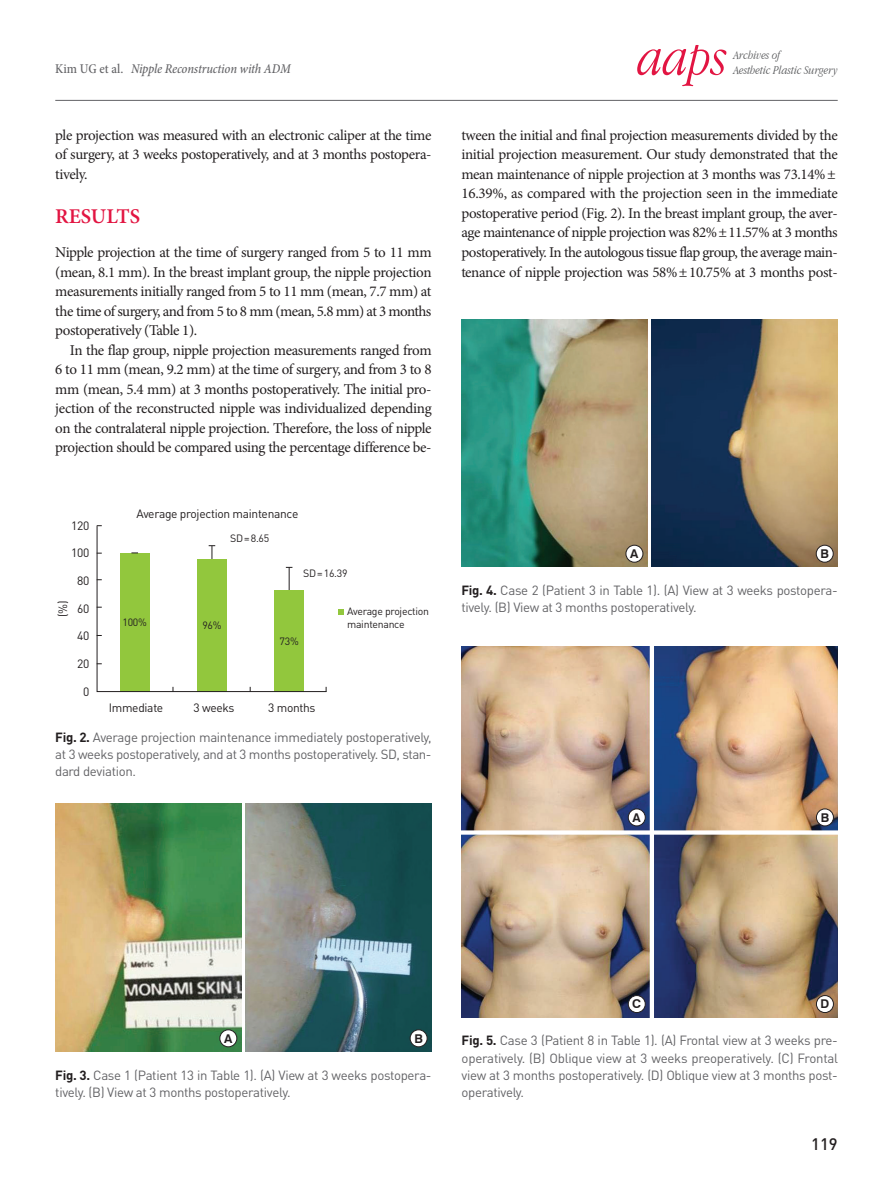
<style>
.page{position:relative;width:893px;height:1191px;background:#fff}
.page>*{position:absolute;margin:0;border:0;box-sizing:border-box;transform-origin:0 0}
.t1{font:italic 300 54px "Apple Garamond";color:#e21542}
.본문대제목{font:600 21px "Minion Pro";color:#e21542}
.t2{font:500 16.5px "DIN Pro";color:#231f20}
.본문{font:15px/19.5px "Minion Pro";letter-spacing:-.03em;color:#231f20;text-align:justify}
.하시라_저자제목{font:italic 500 condensed 13.5px "Minion Pro";letter-spacing:-.015em;color:#636366}
.표제목그림설명{font:13.2px/17.1px "DIN Pro";letter-spacing:-.025em;color:#636366;text-align:justify}
.t3{font:italic 300 12.45px "Apple Garamond";color:#57585a}
.t4{font:700 12.15px "Swiss 721 BT";color:#231f20}
.그림지문_8pt{font:12px "DIN Pro";letter-spacing:-.025em;color:#231f20}
.그림지문_8pt-2{font:10.5px/13.2px "DIN Pro";letter-spacing:-.025em;color:#231f20}
.s1{font-style:normal}
.s2{font-weight:700;color:#231f20}
</style>
<div class="page">
<hr style="left:55px;top:100px;width:783px;height:1px;background:#636366">
<svg style="left:96px;top:525px;width:231px;height:167px"></svg>
<svg style="left:339px;top:609px;width:5px;height:5px"></svg>
<img style="left:246px;top:804px;width:186px;height:247px">
<img style="left:55px;top:804px;width:186px;height:247px">
<div style="left:220px;top:1029px;width:17px;height:17px;background:#fff;border-radius:50%"></div>
<div style="left:220px;top:1029px;width:17px;height:18px;border:1px solid #231f20;border-radius:50%"></div>
<div style="left:410px;top:1029px;width:17px;height:17px;background:#fff;border-radius:50%"></div>
<div style="left:410px;top:1029px;width:17px;height:18px;border:1px solid #231f20;border-radius:50%"></div>
<img style="left:652px;top:319px;width:186px;height:247px">
<img style="left:461px;top:319px;width:186px;height:247px">
<div style="left:626px;top:545px;width:17px;height:17px;background:#fff;border-radius:50%"></div>
<div style="left:626px;top:545px;width:17px;height:17px;border:1px solid #231f20;border-radius:50%"></div>
<div style="left:816px;top:545px;width:17px;height:17px;background:#fff;border-radius:50%"></div>
<div style="left:816px;top:545px;width:17px;height:17px;border:1px solid #231f20;border-radius:50%"></div>
<img style="left:462px;top:646px;width:376px;height:371px">
<hr style="left:650px;top:639px;width:4px;height:386px;background:#fff">
<svg style="left:461px;top:830px;width:377px;height:4px"></svg>
<div style="left:628px;top:809px;width:17px;height:17px;background:#fff;border-radius:50%"></div>
<div style="left:628px;top:808px;width:17px;height:18px;border:1px solid #231f20;border-radius:50%"></div>
<div style="left:816px;top:809px;width:17px;height:17px;background:#fff;border-radius:50%"></div>
<div style="left:816px;top:808px;width:18px;height:18px;border:1px solid #231f20;border-radius:50%"></div>
<div style="left:628px;top:995px;width:17px;height:17px;background:#fff;border-radius:50%"></div>
<div style="left:628px;top:995px;width:17px;height:17px;border:1px solid #231f20;border-radius:50%"></div>
<div style="left:816px;top:995px;width:17px;height:17px;background:#fff;border-radius:50%"></div>
<div style="left:816px;top:995px;width:18px;height:17px;border:1px solid #231f20;border-radius:50%"></div>
<p class="t1" style="left:638px;top:25px;width:91px">aaps</p>
<p class="t3" style="left:733px;top:48px;width:48px">Archives of</p>
<p class="하시라_저자제목" style="left:55px;top:60px;width:237px"><span class="s1">Kim UG et al.</span> Nipple Reconstruction with ADM</p>
<p class="t3" style="left:733px;top:63px;width:106px">Aesthetic Plastic Surgery</p>
<p class="본문" style="left:55px;top:125px;width:378px">ple projection was measured with an electronic caliper at the time of surgery, at 3 weeks postoperatively, and at 3 months postopera&shy;tively.</p>
<p class="본문대제목" style="left:55px;top:202px;width:87px">RESULTS</p>
<p class="본문" style="left:55px;top:242px;width:378px">Nipple projection at the time of surgery ranged from 5 to 11 mm (mean, 8.1 mm). In the breast implant group, the nipple projection measurements initially ranged from 5 to 11 mm (mean, 7.7 mm) at the time of surgery, and from 5 to 8 mm (mean, 5.8 mm) at 3 months postoperatively (Table 1).</p>
<p class="본문" style="left:55px;top:340px;width:378px;text-indent:15px">In the flap group, nipple projection measurements ranged from 6 to 11 mm (mean, 9.2 mm) at the time of surgery, and from 3 to 8 mm (mean, 5.4 mm) at 3 months postoperatively. The initial pro&shy;jection of the reconstructed nipple was individualized depending on the contralateral nipple projection. Therefore, the loss of nipple projection should be compared using the percentage difference be-</p>
<p class="그림지문_8pt" style="left:71px;top:517px;width:20px">120</p>
<p class="그림지문_8pt" style="left:71px;top:545px;width:20px">100</p>
<p class="그림지문_8pt" style="left:77px;top:572px;width:14px">80</p>
<p class="그림지문_8pt" style="left:77px;top:600px;width:14px">60</p>
<p class="그림지문_8pt" style="left:77px;top:628px;width:14px">40</p>
<p class="그림지문_8pt" style="left:77px;top:655px;width:14px">20</p>
<p class="그림지문_8pt" style="left:83px;top:683px;width:8px">0</p>
<p class="그림지문_8pt" style="left:55px;top:617px;width:18px;rotate:-90deg">(%)</p>
<p class="그림지문_8pt" style="left:137px;top:505px;width:163px">Average projection maintenance</p>
<p class="그림지문_8pt-2" style="left:230px;top:531px;width:41px">SD=8.65</p>
<p class="그림지문_8pt-2" style="left:303px;top:566px;width:46px">SD=16.39</p>
<p class="그림지문_8pt-2" style="left:123px;top:615px;width:26px">100%</p>
<p class="그림지문_8pt-2" style="left:202px;top:618px;width:21px">96%</p>
<p class="그림지문_8pt-2" style="left:280px;top:634px;width:21px">73%</p>
<p class="그림지문_8pt-2" style="left:347px;top:604px;width:83px">Average projection maintenance</p>
<p class="그림지문_8pt" style="left:109px;top:699px;width:56px">Immediate</p>
<p class="그림지문_8pt" style="left:193px;top:699px;width:43px">3 weeks</p>
<p class="그림지문_8pt" style="left:268px;top:699px;width:49px">3 months</p>
<p class="표제목그림설명" style="left:55px;top:728px;width:378px"><span class="s2">Fig. 2.</span> Average projection maintenance immediately postoperatively, at 3 weeks postoperatively, and at 3 months postoperatively. SD, stan&shy;dard deviation.</p>
<p class="본문" style="left:461px;top:125px;width:378px;text-align:left">tween the initial and final projection measurements divided by the initial projection measurement. Our study demonstrated that the mean maintenance of nipple projection at 3 months was 73.14%± 16.39%, as compared with the projection seen in the immediate postoperative period (Fig. 2). In the breast implant group, the aver&shy;age maintenance of nipple projection was 82%±11.57% at 3 months postoperatively. In the autologous tissue flap group, the average main&shy;tenance of nipple projection was 58%±10.75% at 3 months post-</p>
<p class="t4" style="left:630px;top:546px;width:10px">A</p>
<p class="t4" style="left:820px;top:546px;width:10px">B</p>
<p class="표제목그림설명" style="left:461px;top:581px;width:378px"><span class="s2">Fig. 4.</span> Case 2 (Patient 3 in Table 1). (A) View at 3 weeks postopera&shy;tively. (B) View at 3 months postoperatively.</p>
<p class="t4" style="left:633px;top:810px;width:10px">A</p>
<p class="t4" style="left:821px;top:810px;width:10px">B</p>
<p class="t4" style="left:224px;top:1031px;width:10px">A</p>
<p class="t4" style="left:414px;top:1031px;width:10px">B</p>
<p class="표제목그림설명" style="left:55px;top:1065px;width:378px"><span class="s2">Fig. 3.</span> Case 1 (Patient 13 in Table 1). (A) View at 3 weeks postopera&shy;tively. (B) View at 3 months postoperatively.</p>
<p class="t4" style="left:632px;top:996px;width:10px">C</p>
<p class="t4" style="left:820px;top:996px;width:10px">D</p>
<p class="표제목그림설명" style="left:462px;top:1031px;width:378px"><span class="s2">Fig. 5.</span> Case 3 (Patient 8 in Table 1). (A) Frontal view at 3 weeks pre&shy;operatively. (B) Oblique view at 3 weeks preoperatively. (C) Frontal view at 3 months postoperatively. (D) Oblique view at 3 months post&shy;operatively.</p>
<p class="t2" style="left:811px;top:1132px;width:28px">119</p>
</div>
